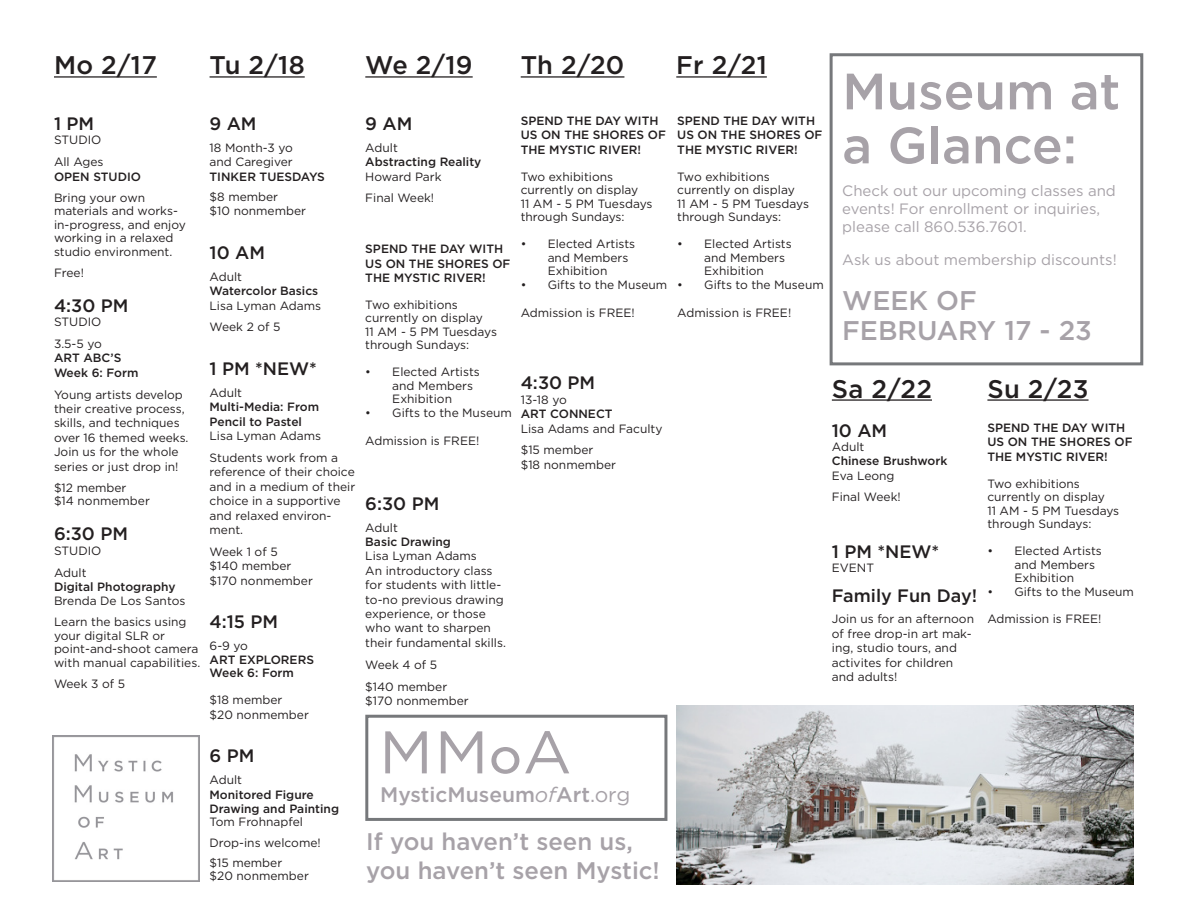
<style>
.page{position:relative;width:1188px;height:918px;background:#fff}
.page>*{position:absolute;margin:0;border:0;box-sizing:border-box;transform-origin:0 0}
.t1{font:500 51px/54px "Gotham";color:#a7a2a8}
.t2{font:500 27px "Gotham";color:#a7a2a8}
.t3{font:500 25.5px "Gotham";letter-spacing:.01em;color:#231f20}
.t4{font:500 24px "Gotham";color:#a7a2a8}
.t5{font:500 21px "Gotham";color:#a7a2a8}
.t6{font:500 18px "Gotham";color:#231f20}
.t7{font:15px/18px "Gotham";color:#a7a2a8}
.t8{font:12px/13.5px "Gotham";color:#231f20}
.t9{font:500 12px/14.4px "Gotham";color:#231f20}
.s1{font-weight:400}
.s2{font-weight:400;font-style:italic}
</style>
<div class="page">
<hr style="left:54px;top:76px;width:103px;height:2px;background:#231f20">
<hr style="left:210px;top:76px;width:95px;height:2px;background:#231f20">
<hr style="left:365px;top:76px;width:108px;height:2px;background:#231f20">
<hr style="left:521px;top:76px;width:103px;height:2px;background:#231f20">
<hr style="left:676px;top:76px;width:91px;height:2px;background:#231f20">
<hr style="left:832px;top:399px;width:100px;height:2px;background:#231f20">
<hr style="left:987px;top:399px;width:102px;height:2px;background:#231f20">
<div style="left:830px;top:53px;width:313px;height:312px;border:3px solid #76787b"></div>
<img style="left:53px;top:735px;width:146px;height:147px">
<div style="left:365px;top:715px;width:302px;height:106px;border:3px solid #76787b"></div>
<svg style="left:385px;top:731px;width:42px;height:42px"></svg>
<svg style="left:441px;top:731px;width:41px;height:42px"></svg>
<svg style="left:491px;top:747px;width:28px;height:27px"></svg>
<svg style="left:525px;top:731px;width:44px;height:42px"></svg>
<img style="left:677px;top:706px;width:457px;height:179px">
<p class="t3" style="left:54px;top:49px;width:104px">Mo 2/17</p>
<p class="t3" style="left:210px;top:49px;width:97px">Tu 2/18</p>
<p class="t3" style="left:365px;top:49px;width:109px">We 2/19</p>
<p class="t3" style="left:521px;top:49px;width:105px">Th 2/20</p>
<p class="t3" style="left:676px;top:49px;width:92px">Fr 2/21</p>
<p class="t6" style="left:54px;top:112px;width:42px">1 PM</p>
<p class="t8" style="left:54px;top:133px;width:49px">STUDIO</p>
<p class="t8" style="left:54px;top:155px;width:51px">All Ages</p>
<p class="t9" style="left:54px;top:169px;width:89px">OPEN STUDIO</p>
<p class="t8" style="left:54px;top:190px;width:133px">Bring your own materials and works&shy;in-progress, and enjoy working in a relaxed studio environment.</p>
<p class="t8" style="left:54px;top:265px;width:31px">Free!</p>
<p class="t6" style="left:54px;top:294px;width:76px">4:30 PM</p>
<p class="t8" style="left:54px;top:315px;width:49px">STUDIO</p>
<p class="t8" style="left:54px;top:337px;width:49px">3.5-5 yo</p>
<p class="t9" style="left:54px;top:351px;width:69px">ART ABC’S</p>
<p class="t9" style="left:54px;top:365px;width:86px">Week 6: Form</p>
<p class="t8" style="left:54px;top:387px;width:136px;line-height:14.4px">Young artists develop their creative process, skills, and techniques over 16 themed weeks.<br>Join us for the whole series or just drop in!</p>
<p class="t8" style="left:54px;top:480px;width:74px">$12 member</p>
<p class="t8" style="left:54px;top:494px;width:97px">$14 nonmember</p>
<p class="t6" style="left:54px;top:522px;width:76px">6:30 PM</p>
<p class="t8" style="left:54px;top:543px;width:49px">STUDIO</p>
<p class="t8" style="left:54px;top:565px;width:34px">Adult</p>
<p class="t9" style="left:54px;top:579px;width:123px">Digital Photography</p>
<p class="t8" style="left:54px;top:594px;width:133px">Brenda De Los Santos</p>
<p class="t8" style="left:54px;top:615px;width:148px">Learn the basics using your digital SLR or point-and-shoot camera with manual capabilities.</p>
<p class="t8" style="left:54px;top:677px;width:73px">Week 3 of 5</p>
<p class="t6" style="left:210px;top:112px;width:49px">9 AM</p>
<p class="t8" style="left:210px;top:140px;width:85px;line-height:14.4px">18 Month-3 yo and Caregiver</p>
<p class="t9" style="left:210px;top:169px;width:117px">TINKER TUESDAYS</p>
<p class="t8" style="left:210px;top:190px;width:70px">$8 member</p>
<p class="t8" style="left:210px;top:204px;width:98px">$10 nonmember</p>
<p class="t6" style="left:210px;top:241px;width:57px">10 AM</p>
<p class="t8" style="left:210px;top:270px;width:34px">Adult</p>
<p class="t9" style="left:210px;top:284px;width:110px">Watercolor Basics</p>
<p class="t8" style="left:210px;top:298px;width:113px">Lisa Lyman Adams</p>
<p class="t8" style="left:210px;top:320px;width:73px">Week 2 of 5</p>
<p class="t6" style="left:210px;top:357px;width:109px">1 PM *NEW*</p>
<p class="t8" style="left:210px;top:386px;width:34px">Adult</p>
<p class="t9" style="left:210px;top:400px;width:111px">Multi-Media: From<br>Pencil to Pastel</p>
<p class="t8" style="left:210px;top:429px;width:113px">Lisa Lyman Adams</p>
<p class="t8" style="left:210px;top:450px;width:147px;line-height:14.4px">Students work from a reference of their choice and in a medium of their choice in a supportive and relaxed environ&shy;ment.</p>
<p class="t8" style="left:210px;top:545px;width:70px">Week 1 of 5</p>
<p class="t8" style="left:210px;top:559px;width:83px">$140 member</p>
<p class="t8" style="left:210px;top:573px;width:105px">$170 nonmember</p>
<p class="t6" style="left:210px;top:610px;width:70px">4:15 PM</p>
<p class="t8" style="left:210px;top:639px;width:40px">6-9 yo</p>
<p class="t9" style="left:210px;top:652px;width:106px">ART EXPLORERS</p>
<p class="t9" style="left:210px;top:666px;width:86px">Week 6: Form</p>
<p class="t8" style="left:210px;top:693px;width:74px">$18 member</p>
<p class="t8" style="left:210px;top:708px;width:101px">$20 nonmember</p>
<p class="t6" style="left:210px;top:744px;width:46px">6 PM</p>
<p class="t8" style="left:210px;top:773px;width:34px">Adult</p>
<p class="t9" style="left:210px;top:787px;width:106px">Monitored Figure</p>
<p class="t9" style="left:210px;top:801px;width:131px">Drawing and Painting</p>
<p class="t8" style="left:210px;top:815px;width:95px">Tom Frohnapfel</p>
<p class="t8" style="left:210px;top:836px;width:113px">Drop-ins welcome!</p>
<p class="t8" style="left:210px;top:856px;width:74px">$15 member</p>
<p class="t8" style="left:210px;top:869px;width:101px">$20 nonmember</p>
<p class="t6" style="left:365px;top:112px;width:49px">9 AM</p>
<p class="t9" style="left:365px;top:140px;width:118px"><span class="s1">Adult<br></span>Abstracting Reality<br><span class="s1">Howard Park</span></p>
<p class="t8" style="left:365px;top:191px;width:70px">Final Week!</p>
<p class="t9" style="left:365px;top:242px;width:147px">SPEND THE DAY WITH<br>US ON THE SHORES OF<br>THE MYSTIC RIVER!</p>
<p class="t8" style="left:365px;top:298px;width:133px">Two exhibitions currently on display<br>11 AM - 5 PM Tuesdays through Sundays:</p>
<p class="t8" style="left:392px;top:365px;width:89px;text-indent:-27px">• Elected Artists and Members<br>Exhibition</p>
<p class="t8" style="left:365px;top:406px;width:148px">• Gifts to the Museum</p>
<p class="t8" style="left:365px;top:434px;width:116px">Admission is FREE!</p>
<p class="t9" style="left:521px;top:114px;width:147px">SPEND THE DAY WITH<br>US ON THE SHORES OF<br>THE MYSTIC RIVER!</p>
<p class="t8" style="left:521px;top:170px;width:133px">Two exhibitions currently on display<br>11 AM - 5 PM Tuesdays through Sundays:</p>
<p class="t8" style="left:548px;top:237px;width:89px;text-indent:-27px">• Elected Artists and Members<br>Exhibition</p>
<p class="t8" style="left:521px;top:278px;width:148px">• Gifts to the Museum</p>
<p class="t8" style="left:521px;top:306px;width:116px">Admission is FREE!</p>
<p class="t6" style="left:521px;top:371px;width:76px">4:30 PM</p>
<p class="t8" style="left:521px;top:393px;width:48px">13-18 yo</p>
<p class="t9" style="left:521px;top:407px;width:93px">ART CONNECT</p>
<p class="t8" style="left:521px;top:421px;width:143px">Lisa Adams and Faculty</p>
<p class="t8" style="left:521px;top:443px;width:74px">$15 member</p>
<p class="t8" style="left:521px;top:458px;width:97px">$18 nonmember</p>
<p class="t6" style="left:365px;top:492px;width:76px">6:30 PM</p>
<p class="t8" style="left:365px;top:520px;width:34px">Adult</p>
<p class="t9" style="left:365px;top:534px;width:87px">Basic Drawing</p>
<p class="t8" style="left:365px;top:549px;width:113px">Lisa Lyman Adams</p>
<p class="t8" style="left:365px;top:563px;width:142px;line-height:14.4px">An introductory class for students with little&shy;to-no previous drawing experience, or those who want to sharpen their fundamental skills.</p>
<p class="t8" style="left:365px;top:657px;width:73px">Week 4 of 5</p>
<p class="t8" style="left:365px;top:679px;width:83px">$140 member</p>
<p class="t8" style="left:365px;top:694px;width:105px">$170 nonmember</p>
<p class="t5" style="left:380px;top:781px;width:252px">MysticMuseum<span class="s2">of</span>Art<span class="s1">.org</span></p>
<p class="t4" style="left:366px;top:826px;width:268px">If you haven’t seen us,</p>
<p class="t4" style="left:366px;top:855px;width:295px">you haven’t seen Mystic!</p>
<p class="t9" style="left:677px;top:114px;width:147px">SPEND THE DAY WITH<br>US ON THE SHORES OF<br>THE MYSTIC RIVER!</p>
<p class="t8" style="left:677px;top:170px;width:133px">Two exhibitions currently on display<br>11 AM - 5 PM Tuesdays through Sundays:</p>
<p class="t8" style="left:704px;top:237px;width:89px;text-indent:-27px">• Elected Artists and Members<br>Exhibition</p>
<p class="t8" style="left:677px;top:278px;width:148px">• Gifts to the Museum</p>
<p class="t8" style="left:677px;top:306px;width:116px">Admission is FREE!</p>
<p class="t1" style="left:842px;top:64px;width:280px">Museum at a Glance:</p>
<p class="t7" style="left:842px;top:182px;width:275px">Check out our upcoming classes and events! For enrollment or inquiries, please call 860.536.7601.</p>
<p class="t7" style="left:842px;top:251px;width:276px">Ask us about membership discounts!</p>
<p class="t2" style="left:842px;top:283px;width:136px">WEEK OF</p>
<p class="t2" style="left:842px;top:313px;width:251px">FEBRUARY 17 - 23</p>
<p class="t3" style="left:832px;top:372px;width:102px">Sa 2/22</p>
<p class="t6" style="left:832px;top:418px;width:57px">10 AM</p>
<p class="t8" style="left:832px;top:440px;width:34px">Adult</p>
<p class="t9" style="left:832px;top:454px;width:117px">Chinese Brushwork</p>
<p class="t8" style="left:832px;top:468px;width:64px">Eva Leong</p>
<p class="t8" style="left:832px;top:490px;width:70px">Final Week!</p>
<p class="t6" style="left:832px;top:540px;width:109px">1 PM *NEW*</p>
<p class="t8" style="left:832px;top:561px;width:44px">EVENT</p>
<p class="t6" style="left:832px;top:583px;width:147px">Family Fun Day!</p>
<p class="t8" style="left:832px;top:612px;width:144px;line-height:14.4px">Join us for an afternoon of free drop-in art mak&shy;ing, studio tours, and activites for children and adults!</p>
<p class="t3" style="left:987px;top:372px;width:103px">Su 2/23</p>
<p class="t9" style="left:987px;top:420px;width:147px">SPEND THE DAY WITH<br>US ON THE SHORES OF<br>THE MYSTIC RIVER!</p>
<p class="t8" style="left:987px;top:476px;width:133px">Two exhibitions currently on display<br>11 AM - 5 PM Tuesdays through Sundays:</p>
<p class="t8" style="left:1014px;top:544px;width:89px;text-indent:-27px">• Elected Artists and Members<br>Exhibition</p>
<p class="t8" style="left:987px;top:584px;width:148px">• Gifts to the Museum</p>
<p class="t8" style="left:987px;top:612px;width:116px">Admission is FREE!</p>
</div>
